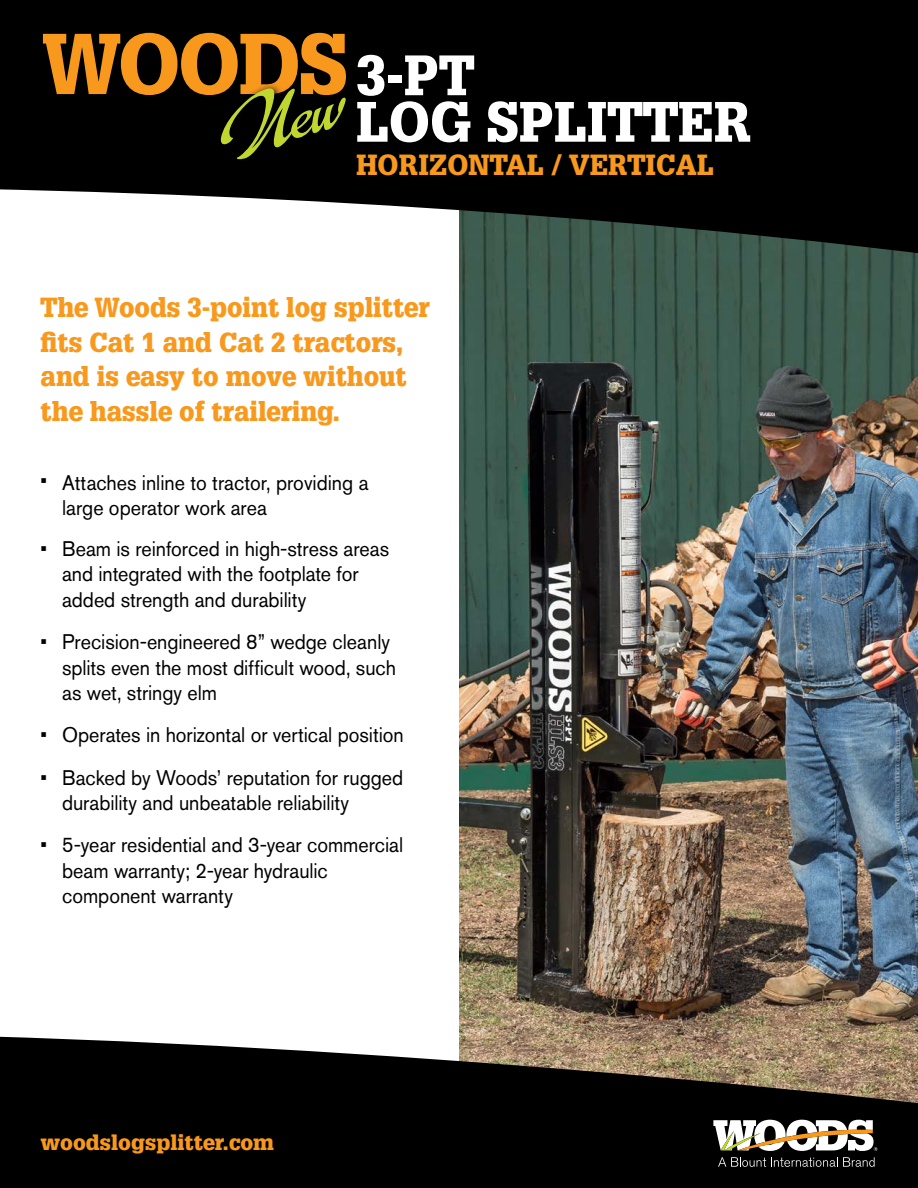
<style>
.page{position:relative;width:918px;height:1188px;background:#fff}
.page>*{position:absolute;margin:0;border:0;box-sizing:border-box;transform-origin:0 0}
.t1{font:900 84.15px "Glypha LT Std";letter-spacing:-.025em;color:#f8991d;scale:.95 1}
.t2{font:900 55.5px "Glypha LT Std";letter-spacing:.005em;color:#fff;scale:.95 1}
.t3{font:900 28.5px "Glypha LT Std";letter-spacing:.005em;color:#f8991d;scale:.95 1}
.t4{font:900 27px/34.5px "Glypha LT Std";color:#f8991d;scale:.94 1}
.t5{font:21px/25.5px "Akzidenz Grotesk BE";color:#000;scale:.94 1}
.t6{font:900 21px "Glypha LT Std";color:#f8991d}
.s1{font-size:55.5px;color:#fff}
</style>
<div class="page">
<img style="left:459px;top:256px;width:459px;height:780px">
<svg style="left:0;top:1036px;width:918px;height:152px;fill:#000"></svg>
<svg style="left:718px;top:1157px;width:157px;height:10px"></svg>
<svg style="left:713px;top:1120px;width:165px;height:31px"></svg>
<svg style="left:0;top:0;width:918px;height:256px;fill:#000"></svg>
<div style="left:215px;top:82px;width:141px;height:87px;background:#000"></div>
<svg style="left:206px;top:77px;width:147px;height:88px"></svg>
<h1 class="t1" style="left:42px;top:13px;width:457px">WOODS <span class="s1">3-PT</span></h1>
<h2 class="t2" style="left:356px;top:88px;width:418px">LOG SPLITTER</h2>
<h3 class="t3" style="left:356px;top:148px;width:378px">HORIZONTAL / VERTICAL</h3>
<p class="t4" style="left:40px;top:290px;width:415px">The Woods 3-point log splitter fits Cat 1 and Cat 2 tractors, and is easy to move without the hassle of trailering.</p>
<p class="t5" style="left:62px;top:470px;width:328px;text-indent:-22px">• Attaches inline to tractor, providing a large operator work area</p>
<p class="t5" style="left:62px;top:536px;width:350px;text-indent:-22px">• Beam is reinforced in high-stress areas and integrated with the footplate for added strength and durability</p>
<p class="t5" style="left:62px;top:629px;width:357px;text-indent:-22px">• Precision-engineered 8” wedge cleanly splits even the most difficult wood, such as wet, stringy elm</p>
<p class="t5" style="left:40px;top:722px;width:388px">• Operates in horizontal or vertical position</p>
<p class="t5" style="left:62px;top:764px;width:364px;text-indent:-22px">• Backed by Woods’ reputation for rugged durability and unbeatable reliability</p>
<p class="t5" style="left:62px;top:832px;width:364px;text-indent:-22px">• 5-year residential and 3-year commercial beam warranty; 2-year hydraulic component warranty</p>
<p class="t6" style="left:40px;top:1130px;width:235px">woodslogsplitter.com</p>
</div>
